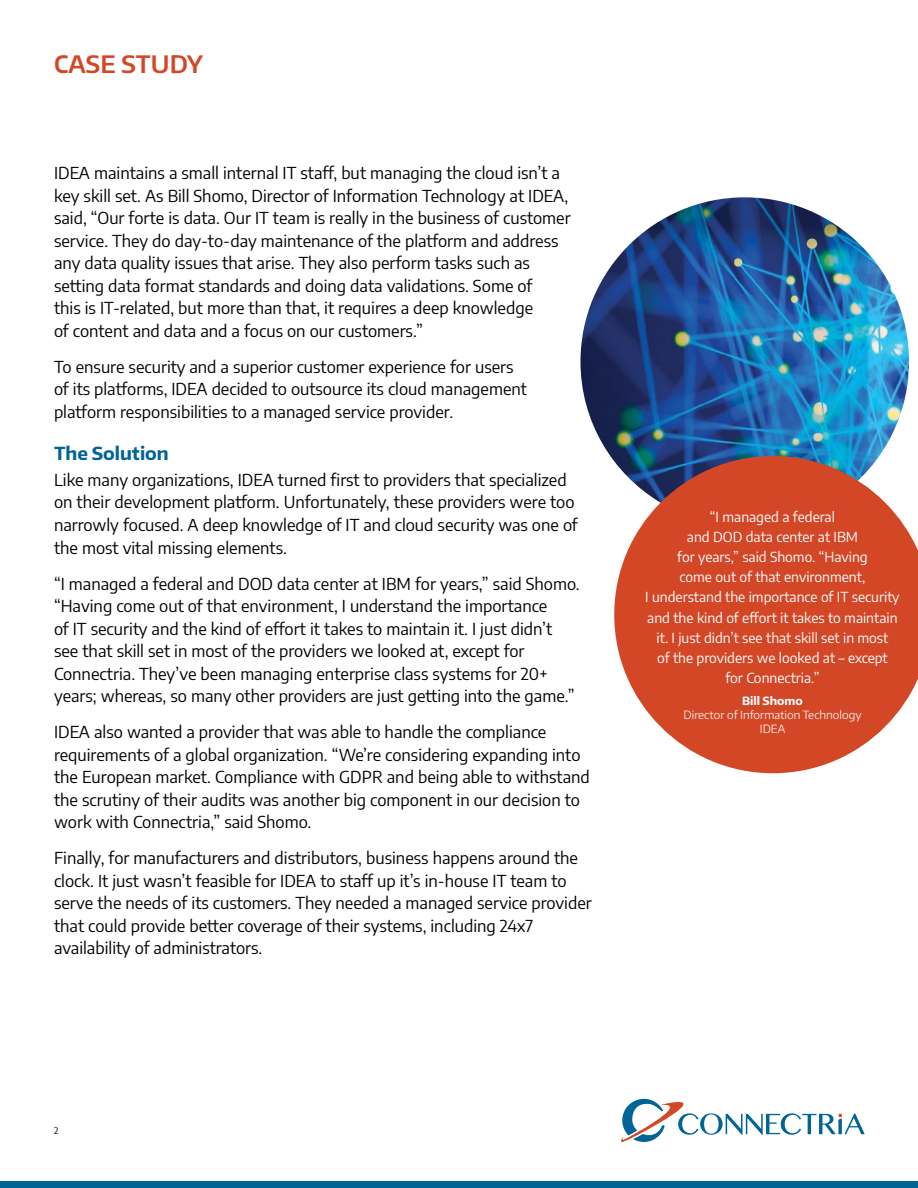
<style>
.page{position:relative;width:918px;height:1188px;background:#fff}
.page>*{position:absolute;margin:0;border:0;box-sizing:border-box;transform-origin:0 0}
.t1{font:600 24px "Encode Sans";color:#d34727}
.t2{font:700 18px "Encode Sans";color:#006495}
.t3{font:16.5px/22.5px "Encode Sans";color:#000}
.t4{font:13.8px/20.1px "Encode Sans";color:#fff;text-align:center}
.t5{font:300 11.4px/13.8px "Encode Sans";color:#fff;text-align:center}
.t6{font:700 11.4px "Encode Sans";color:#fff}
.t7{font:9px "Encode Sans";color:#000}
</style>
<div class="page">
<img style="left:580px;top:197px;width:329px;height:264px">
<svg style="left:614px;top:456px;width:304px;height:317px;fill:#d34727"></svg>
<div style="left:0;top:1181px;width:918px;height:7px;background:#006495"></div>
<svg style="left:621px;top:1098px;width:244px;height:45px"></svg>
<h1 class="t1" style="left:54px;top:48px;width:151px">CASE STUDY</h1>
<p class="t3" style="left:54px;top:161px;width:518px">IDEA maintains a small internal IT staff, but managing the cloud isn’t a key skill set. As Bill Shomo, Director of Information Technology at IDEA, said, “Our forte is data. Our IT team is really in the business of customer service. They do day-to-day maintenance of the platform and address any data quality issues that arise. They also perform tasks such as setting data format standards and doing data validations. Some of<br>this is IT-related, but more than that, it requires a deep knowledge<br>of content and data and a focus on our customers.”</p>
<p class="t3" style="left:54px;top:354px;width:475px">To ensure security and a superior customer experience for users of its platforms, IDEA decided to outsource its cloud management platform responsibilities to a managed service provider.</p>
<p class="t2" style="left:54px;top:442px;width:116px">The Solution</p>
<p class="t3" style="left:54px;top:468px;width:525px">Like many organizations, IDEA turned first to providers that specialized on their development platform. Unfortunately, these providers were too narrowly focused. A deep knowledge of IT and cloud security was one of the most vital missing elements.</p>
<p class="t3" style="left:54px;top:571px;width:527px">“I managed a federal and DOD data center at IBM for years,” said Shomo. “Having come out of that environment, I understand the importance<br>of IT security and the kind of effort it takes to maintain it. I just didn’t see that skill set in most of the providers we looked at, except for Connectria. They’ve been managing enterprise class systems for 20+ years; whereas, so many other providers are just getting into the game.”</p>
<p class="t3" style="left:54px;top:720px;width:537px">IDEA also wanted a provider that was able to handle the compliance requirements of a global organization. “We’re considering expanding into the European market. Compliance with GDPR and being able to withstand the scrutiny of their audits was another big component in our decision to work with Connectria,” said Shomo.</p>
<p class="t3" style="left:54px;top:846px;width:539px">Finally, for manufacturers and distributors, business happens around the clock. It just wasn’t feasible for IDEA to staff up it’s in-house IT team to serve the needs of its customers. They needed a managed service provider that could provide better coverage of their systems, including 24x7 availability of administrators.</p>
<p class="t4" style="left:645px;top:506px;width:256px">“I managed a federal<br>and DOD data center at IBM<br>for years,” said Shomo. “Having<br>come out of that environment,<br>I understand the importance of IT security and the kind of effort it takes to maintain it. I just didn’t see that skill set in most<br>of the providers we looked at – except<br>for Connectria.”</p>
<p class="t6" style="left:742px;top:693px;width:62px">Bill Shomo</p>
<p class="t5" style="left:684px;top:707px;width:180px">Director of Information Technology<br>IDEA</p>
<p class="t7" style="left:54px;top:1124px;width:6px">2</p>
</div>
